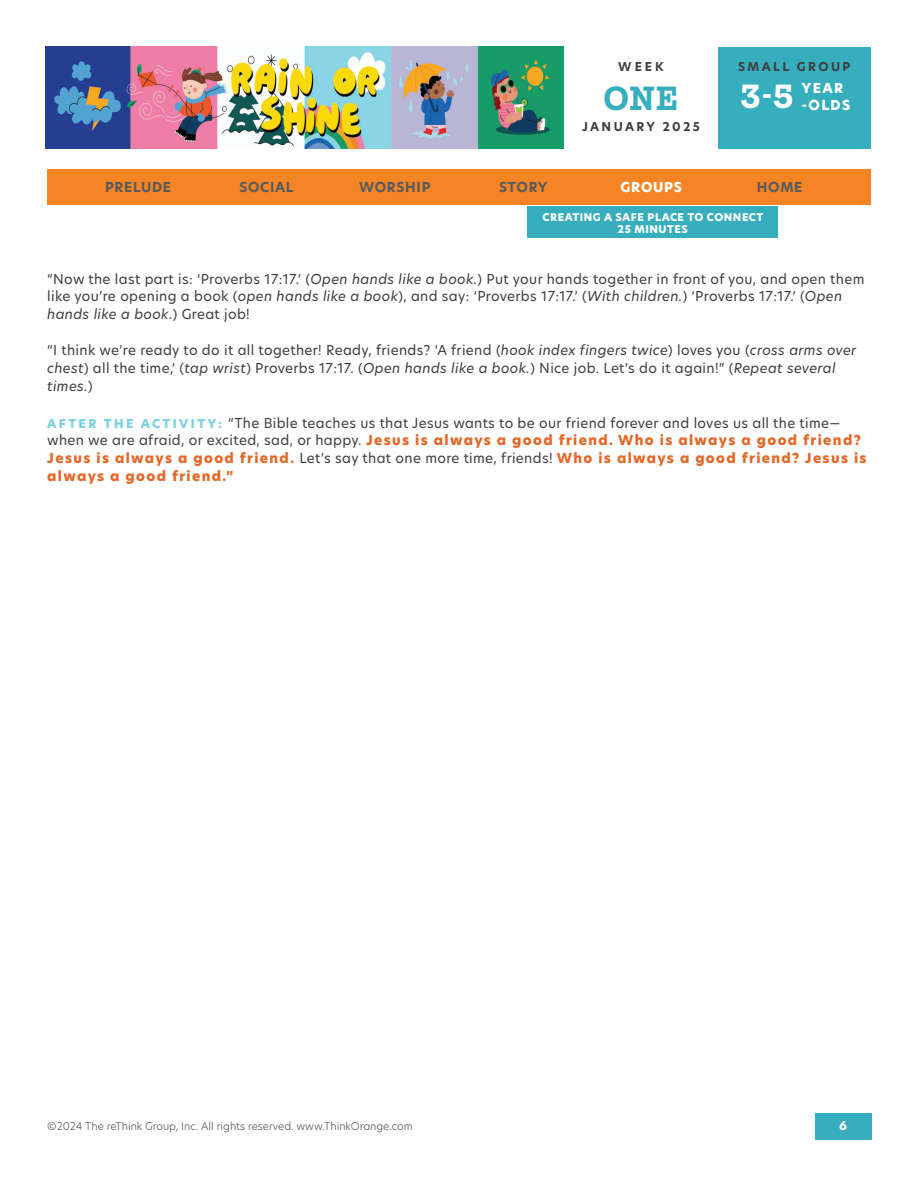
<style>
.page{position:relative;width:918px;height:1188px;background:#fff}
.page>*{position:absolute;margin:0;border:0;box-sizing:border-box;transform-origin:0 0}
.t1{font:700 36px "Mortise";color:#36aebd}
.t2{font:700 36px "Mortise";color:#fff}
.t3{font:13.5px/18px "New Hero";letter-spacing:.025em;color:#3e3e3f}
.t4{font:700 13.5px "New Hero";letter-spacing:.05em;color:#585a5c}
.t5{font:800 13.5px/16.2px "New Hero";letter-spacing:.1em;color:#fff}
.t6{font:700 12px "New Hero";letter-spacing:.2em;color:#3e3e3f}
.t7{font:800 12px "New Hero";color:#fff}
.t8{font:300 10.5px "New Hero";color:#585a5c}
.t9{font:800 10.5px/12px "New Hero";letter-spacing:.05em;color:#fff;text-align:center}
.s1{font-style:italic}
.s2{font-weight:800;font-size:12px;color:#7bd0e0}
.s3{font-weight:800;color:#e46828}
</style>
<div class="page">
<img style="left:45px;top:47px;width:519px;height:101px">
<div style="left:717px;top:47px;width:154px;height:102px;background:#36aebd"></div>
<div style="left:47px;top:170px;width:824px;height:36px;background:#f58425"></div>
<div style="left:815px;top:1113px;width:57px;height:27px;background:#36aebd"></div>
<div style="left:527px;top:206px;width:251px;height:32px;background:#36aebd"></div>
<p class="t6" style="left:618px;top:59px;width:47px">WEEK</p>
<h1 class="t1" style="left:604px;top:79px;width:76px">ONE</h1>
<p class="t6" style="left:582px;top:119px;width:119px">JANUARY 2025</p>
<p class="t6" style="left:738px;top:59px;width:114px">SMALL GROUP</p>
<h1 class="t2" style="left:740px;top:77px;width:55px">3-5</h1>
<p class="t5" style="left:802px;top:80px;width:50px">YEAR -OLDS</p>
<p class="t4" style="left:105px;top:177px;width:68px">PRELUDE</p>
<p class="t4" style="left:239px;top:177px;width:56px">SOCIAL</p>
<p class="t4" style="left:359px;top:177px;width:73px">WORSHIP</p>
<p class="t4" style="left:499px;top:177px;width:50px">STORY</p>
<p class="t5" style="left:621px;top:179px;width:63px">GROUPS</p>
<p class="t4" style="left:757px;top:177px;width:47px">HOME</p>
<p class="t9" style="left:543px;top:211px;width:222px">CREATING A SAFE PLACE TO CONNECT<br>25 MINUTES</p>
<p class="t3" style="left:47px;top:269px;width:819px">“Now the last part is: ‘Proverbs 17:17.’ (<span class="s1">Open hands like a book.</span>) Put your hands together in front of you, and open them like you’re opening a book (<span class="s1">open hands like a book</span>), and say: ‘Proverbs 17:17.’ (<span class="s1">With children.</span>) ‘Proverbs 17:17.’ (<span class="s1">Open hands like a book.</span>) Great job!</p>
<p class="t3" style="left:47px;top:341px;width:811px">“I think we’re ready to do it all together! Ready, friends? ‘A friend (<span class="s1">hook index fingers twice</span>) loves you (<span class="s1">cross arms over chest</span>) all the time,’ (<span class="s1">tap wrist</span>) Proverbs 17:17. (<span class="s1">Open hands like a book.</span>) Nice job. Let’s do it again!” (<span class="s1">Repeat several times.</span>)</p>
<p class="t3" style="left:47px;top:413px;width:821px"><span class="s2">A F T E R T H E AC T I V I T Y:</span> “The Bible teaches us that Jesus wants to be our friend forever and loves us all the time— when we are afraid, or excited, sad, or happy. <span class="s3">Jesus is always a good friend. Who is always a good friend?<br>Jesus is always a good friend.</span> Let’s say that one more time, friends! <span class="s3">Who is always a good friend? Jesus is always a good friend.”</span></p>
<p class="t8" style="left:47px;top:1118px;width:367px">©2024 The reThink Group, Inc. All rights reserved. www.ThinkOrange.com</p>
<p class="t7" style="left:839px;top:1117px;width:9px">6</p>
</div>
